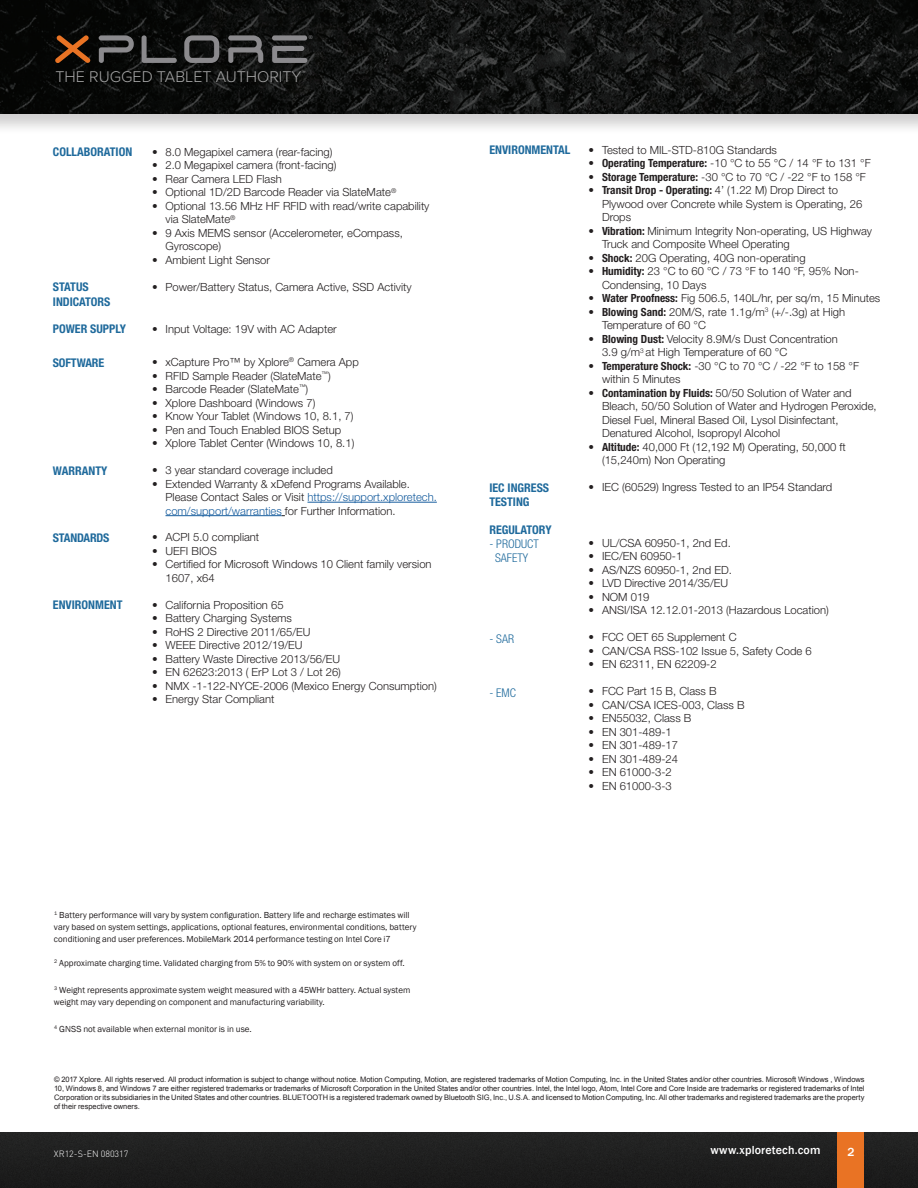
<style>
.page{position:relative;width:918px;height:1188px;background:#fff}
.page>*{position:absolute;margin:0;border:0;box-sizing:border-box;transform-origin:0 0}
.t1{font:300 16.05px "Proxima Nova";color:#a6a6a6}
.t2{font:700 condensed 12px/14.4px "Helvetica Neue LT Pro";color:#1f6a9c}
.t3{font:300 condensed 12px/13.5px "Helvetica Neue LT Pro";color:#1f6a9c;text-align:center}
.t4{font:500 12px "Franklin Gothic";letter-spacing:.015em;color:#fff}
.t5{font:700 condensed 12px "Helvetica Neue LT Pro";letter-spacing:-.02em;color:#1f6a9c}
.t6{font:300 11.25px/13.5px "Helvetica Neue LT Pro";color:#231f20}
.t7{font:9px/12px "Franklin Gothic";letter-spacing:-.005em;color:#231f20}
.t8{font:300 9px "DIN";color:#fff}
.t9{font:7.5px/9px "Arial";letter-spacing:-.005em;color:#231f20;text-align:justify}
.t10{font:5.25px "Arial";color:#8b8a8d}
.s1{color:#175d9e}
.s2{font-weight:700;font-stretch:condensed}
</style>
<div class="page">
<div style="left:0;top:1133px;width:918px;height:55px;background:#1e1f1e"></div>
<div style="left:837px;top:1133px;width:27px;height:55px;background:#e97324"></div>
<div style="left:0;top:0;width:918px;height:135px;background:#231f20;opacity:.21"></div>
<img style="left:0;top:0;width:918px;height:114px">
<svg style="left:184px;top:35px;width:35px;height:28px"></svg>
<svg style="left:99px;top:35px;width:35px;height:28px"></svg>
<svg style="left:142px;top:35px;width:35px;height:28px"></svg>
<svg style="left:55px;top:35px;width:35px;height:28px"></svg>
<svg style="left:228px;top:35px;width:35px;height:28px"></svg>
<svg style="left:272px;top:35px;width:35px;height:28px"></svg>
<hr style="left:307px;top:502px;width:130px;height:1px;background:#175d9e">
<hr style="left:166px;top:515px;width:116px;height:1px;background:#175d9e">
<p class="t10" style="left:309px;top:34px;width:5px">®</p>
<h1 class="t1" style="left:55px;top:67px;width:252px">THE RUGGED TABLET AUTHORITY<sup>™</sup></h1>
<p class="t2" style="left:53px;top:145px;width:81px">COLLABORATION</p>
<p class="t6" style="left:152px;top:145px;width:182px">• 8.0 Megapixel camera (rear-facing)</p>
<p class="t6" style="left:152px;top:158px;width:186px">• 2.0 Megapixel camera (front-facing)</p>
<p class="t6" style="left:152px;top:172px;width:131px">• Rear Camera LED Flash</p>
<p class="t6" style="left:152px;top:185px;width:246px">• Optional 1D/2D Barcode Reader via SlateMate<sup>®</sup></p>
<p class="t6" style="left:166px;top:199px;width:266px;text-indent:-14px">• Optional 13.56 MHz HF RFID with read/write capability via SlateMate<sup>®</sup></p>
<p class="t6" style="left:166px;top:226px;width:239px;text-indent:-14px">• 9 Axis MEMS sensor (Accelerometer, eCompass,<br>Gyroscope)</p>
<p class="t6" style="left:152px;top:253px;width:119px">• Ambient Light Sensor</p>
<p class="t2" style="left:53px;top:280px;width:59px">STATUS<br>INDICATORS</p>
<p class="t6" style="left:152px;top:280px;width:261px">• Power/Battery Status, Camera Active, SSD Activity</p>
<p class="t2" style="left:53px;top:322px;width:75px">POWER SUPPLY</p>
<p class="t6" style="left:152px;top:322px;width:186px">• Input Voltage: 19V with AC Adapter</p>
<p class="t2" style="left:53px;top:355px;width:53px">SOFTWARE</p>
<p class="t6" style="left:152px;top:355px;width:208px">• xCapture Pro™ by Xplore<sup>®</sup> Camera App</p>
<p class="t6" style="left:152px;top:369px;width:180px">• RFID Sample Reader (SlateMate<sup>™</sup>)</p>
<p class="t6" style="left:152px;top:382px;width:158px">• Barcode Reader (SlateMate<sup>™</sup>)</p>
<p class="t6" style="left:152px;top:396px;width:165px">• Xplore Dashboard (Windows 7)</p>
<p class="t6" style="left:152px;top:409px;width:203px">• Know Your Tablet (Windows 10, 8.1, 7)</p>
<p class="t6" style="left:152px;top:423px;width:191px">• Pen and Touch Enabled BIOS Setup</p>
<p class="t6" style="left:152px;top:436px;width:204px">• Xplore Tablet Center (Windows 10, 8.1)</p>
<p class="t2" style="left:53px;top:463px;width:56px">WARRANTY</p>
<p class="t6" style="left:152px;top:463px;width:182px">• 3 year standard coverage included</p>
<p class="t6" style="left:166px;top:477px;width:273px;text-indent:-14px">• Extended Warranty &amp; xDefend Programs Available.<br>Please Contact Sales or Visit <span class="s1">https://support.xploretech. com/support/warranties</span> for Further Information.</p>
<p class="t5" style="left:53px;top:530px;width:58px">STANDARDS</p>
<p class="t6" style="left:152px;top:531px;width:109px">• ACPI 5.0 compliant</p>
<p class="t6" style="left:152px;top:544px;width:66px">• UEFI BIOS</p>
<p class="t6" style="left:166px;top:558px;width:268px;text-indent:-14px">• Certified for Microsoft Windows 10 Client family version<br>1607, x64</p>
<p class="t2" style="left:53px;top:598px;width:71px">ENVIRONMENT</p>
<p class="t6" style="left:152px;top:598px;width:133px">• California Proposition 65</p>
<p class="t6" style="left:152px;top:611px;width:141px">• Battery Charging Systems</p>
<p class="t6" style="left:152px;top:625px;width:160px">• RoHS 2 Directive 2011/65/EU</p>
<p class="t6" style="left:152px;top:638px;width:152px">• WEEE Directive 2012/19/EU</p>
<p class="t6" style="left:152px;top:652px;width:190px">• Battery Waste Directive 2013/56/EU</p>
<p class="t6" style="left:152px;top:665px;width:191px">• EN 62623:2013 ( ErP Lot 3 / Lot 26)</p>
<p class="t6" style="left:152px;top:679px;width:286px">• NMX -1-122-NYCE-2006 (Mexico Energy Consumption)</p>
<p class="t6" style="left:152px;top:692px;width:124px">• Energy Star Compliant</p>
<p class="t7" style="left:54px;top:910px;width:364px"><sup>1</sup> Battery performance will vary by system configuration. Battery life and recharge estimates will vary based on system settings, applications, optional features, environmental conditions, battery conditioning and user preferences. MobileMark 2014 performance testing on Intel Core i7</p>
<p class="t7" style="left:54px;top:958px;width:352px"><sup>2</sup> Approximate charging time. Validated charging from 5% to 90% with system on or system off.</p>
<p class="t7" style="left:54px;top:985px;width:358px"><sup>3</sup> Weight represents approximate system weight measured with a 45WHr battery. Actual system weight may vary depending on component and manufacturing variability.</p>
<p class="t7" style="left:54px;top:1024px;width:199px"><sup>4</sup> GNSS not available when external monitor is in use.</p>
<p class="t2" style="left:489px;top:143px;width:83px">ENVIRONMENTAL</p>
<p class="t6" style="left:589px;top:143px;width:190px">• Tested to MIL-STD-810G Standards</p>
<p class="t6" style="left:589px;top:156px;width:284px"><span class="s2">• Operating Temperature:</span> -10 °C to 55 °C / 14 °F to 131 °F</p>
<p class="t6" style="left:589px;top:170px;width:279px"><span class="s2">• Storage Temperature:</span> -30 °C to 70 °C / -22 °F to 158 °F</p>
<p class="t6" style="left:602px;top:183px;width:262px;text-indent:-14px"><span class="s2">• Transit Drop - Operating:</span> 4’ (1.22 M) Drop Direct to<br>Plywood over Concrete while System is Operating, 26<br>Drops</p>
<p class="t6" style="left:602px;top:224px;width:272px;text-indent:-14px"><span class="s2">• Vibration:</span> Minimum Integrity Non-operating, US Highway<br>Truck and Composite Wheel Operating</p>
<p class="t6" style="left:589px;top:251px;width:219px"><span class="s2">• Shock:</span> 20G Operating, 40G non-operating</p>
<p class="t6" style="left:602px;top:264px;width:258px;text-indent:-14px"><span class="s2">• Humidity:</span> 23 °C to 60 °C / 73 °F to 140 °F, 95% Non-<br>Condensing, 10 Days</p>
<p class="t6" style="left:589px;top:291px;width:293px"><span class="s2">• Water Proofness:</span> Fig 506.5, 140L/hr, per sq/m, 15 Minutes</p>
<p class="t6" style="left:602px;top:305px;width:245px;text-indent:-14px"><span class="s2">• Blowing Sand:</span> 20M/S, rate 1.1g/m<sup>3</sup> (+/-.3g) at High<br>Temperature of 60 °C</p>
<p class="t6" style="left:602px;top:332px;width:237px;text-indent:-14px"><span class="s2">• Blowing Dust:</span> Velocity 8.9M/s Dust Concentration<br>3.9 g/m<sup>3</sup> at High Temperature of 60 °C</p>
<p class="t6" style="left:602px;top:359px;width:259px;text-indent:-14px"><span class="s2">• Temperature Shock:</span> -30 °C to 70 °C / -22 °F to 158 °F within 5 Minutes</p>
<p class="t6" style="left:602px;top:386px;width:276px;text-indent:-14px"><span class="s2">• Contamination by Fluids:</span> 50/50 Solution of Water and Bleach, 50/50 Solution of Water and Hydrogen Peroxide, Diesel Fuel, Mineral Based Oil, Lysol Disinfectant, Denatured Alcohol, Isopropyl Alcohol</p>
<p class="t6" style="left:602px;top:440px;width:245px;text-indent:-14px"><span class="s2">• Altitude:</span> 40,000 Ft (12,192 M) Operating, 50,000 ft (15,240m) Non Operating</p>
<p class="t2" style="left:489px;top:480px;width:61px">IEC INGRESS<br>TESTING</p>
<p class="t6" style="left:589px;top:480px;width:245px">• IEC (60529) Ingress Tested to an IP54 Standard</p>
<p class="t2" style="left:489px;top:522px;width:64px">REGULATORY</p>
<p class="t3" style="left:489px;top:537px;width:51px">- PRODUCT<br>SAFETY</p>
<p class="t6" style="left:589px;top:536px;width:144px">• UL/CSA 60950-1, 2nd Ed.</p>
<p class="t6" style="left:589px;top:550px;width:95px">• IEC/EN 60950-1</p>
<p class="t6" style="left:589px;top:563px;width:145px">• AS/NZS 60950-1, 2nd ED.</p>
<p class="t6" style="left:589px;top:577px;width:141px">• LVD Directive 2014/35/EU</p>
<p class="t6" style="left:589px;top:590px;width:63px">• NOM 019</p>
<p class="t6" style="left:589px;top:604px;width:242px">• ANSI/ISA 12.12.01-2013 (Hazardous Location)</p>
<p class="t6" style="left:589px;top:631px;width:150px">• FCC OET 65 Supplement C</p>
<p class="t6" style="left:589px;top:644px;width:225px">• CAN/CSA RSS-102 Issue 5, Safety Code 6</p>
<p class="t6" style="left:589px;top:658px;width:130px">• EN 62311, EN 62209-2</p>
<p class="t6" style="left:589px;top:685px;width:130px">• FCC Part 15 B, Class B</p>
<p class="t6" style="left:589px;top:698px;width:158px">• CAN/CSA ICES-003, Class B</p>
<p class="t6" style="left:589px;top:712px;width:104px">• EN55032, Class B</p>
<p class="t6" style="left:589px;top:725px;width:85px">• EN 301-489-1</p>
<p class="t6" style="left:589px;top:739px;width:91px">• EN 301-489-17</p>
<p class="t6" style="left:589px;top:752px;width:91px">• EN 301-489-24</p>
<p class="t6" style="left:589px;top:766px;width:85px">• EN 61000-3-2</p>
<p class="t6" style="left:589px;top:779px;width:85px">• EN 61000-3-3</p>
<p class="t3" style="left:489px;top:632px;width:26px">- SAR</p>
<p class="t3" style="left:489px;top:686px;width:28px">- EMC</p>
<p class="t9" style="left:54px;top:1074px;width:812px">© 2017 Xplore. All rights reserved. All product information is subject to change without notice. Motion Computing, Motion, are registered trademarks of Motion Computing, Inc. in the United States and/or other countries. Microsoft Windows , Windows 10, Windows 8, and Windows 7 are either registered trademarks or trademarks of Microsoft Corporation in the United States and/or other countries. Intel, the Intel logo, Atom, Intel Core and Core Inside are trademarks or registered trademarks of Intel Corporation or its subsidiaries in the United States and other countries. BLUETOOTH is a registered trademark owned by Bluetooth SIG, Inc., U.S.A. and licensed to Motion Computing, Inc. All other trademarks and registered trademarks are the property of their respective owners.</p>
<p class="t8" style="left:54px;top:1149px;width:76px">XR12-S-EN 080317</p>
<p class="t4" style="left:710px;top:1143px;width:112px">www.xploretech.com</p>
<p class="t4" style="left:848px;top:1144px;width:9px">2</p>
</div>
